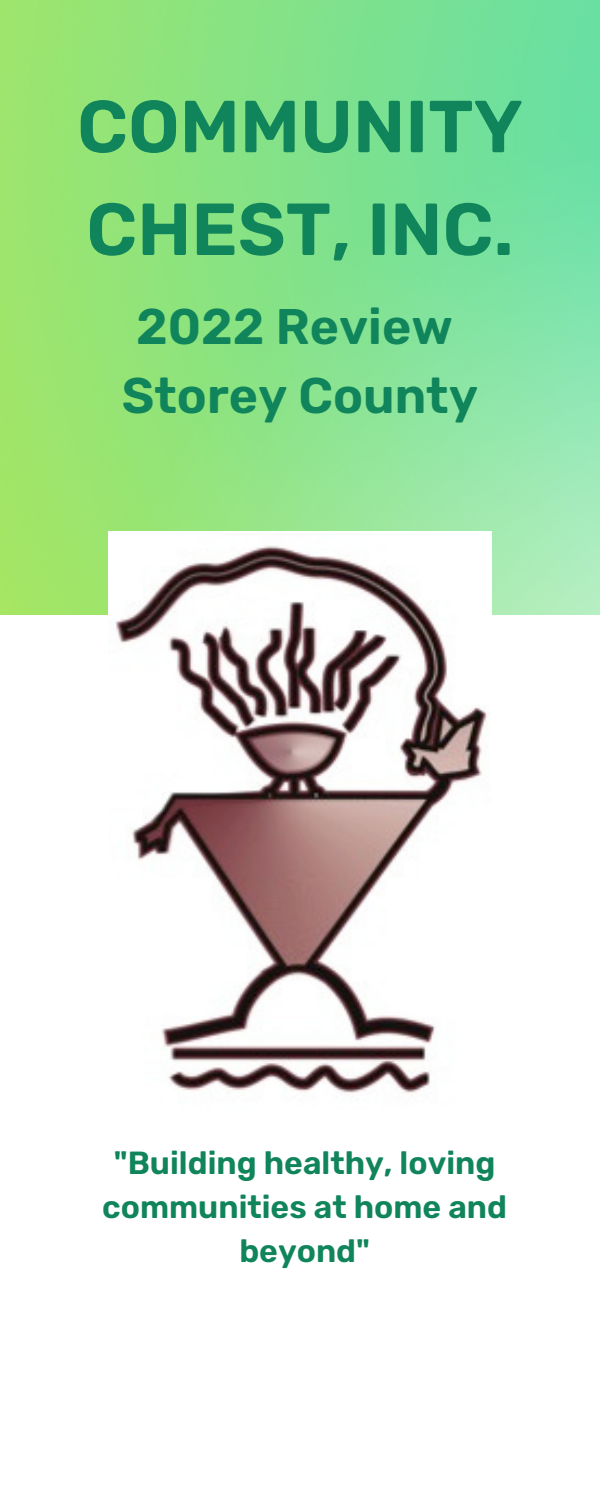
<style>
.page{position:relative;width:600px;height:1500px;background:#fff}
.page>*{position:absolute;margin:0;border:0;box-sizing:border-box;transform-origin:0 0}
.t1{font:600 73.5px/102.8px "Rubik";color:#10845a}
.t2{font:600 50px/69.8px "Rubik";color:#10845a}
.t3{font:600 32px/44.2px "Rubik";color:#10845a;text-align:center}
</style>
<div class="page">
<img style="left:0;top:0;width:600px;height:614px">
<img style="left:109px;top:532px;width:382px;height:561px">
<h1 class="t1" style="left:77px;top:76px;width:447px">COMMUNITY<br>CHEST, INC.</h1>
<h2 class="t2" style="left:122px;top:291px;width:358px">2022 Review<br>Storey County</h2>
<p class="t3" style="left:102px;top:1141px;width:406px">"Building healthy, loving communities at home and beyond"</p>
</div>
